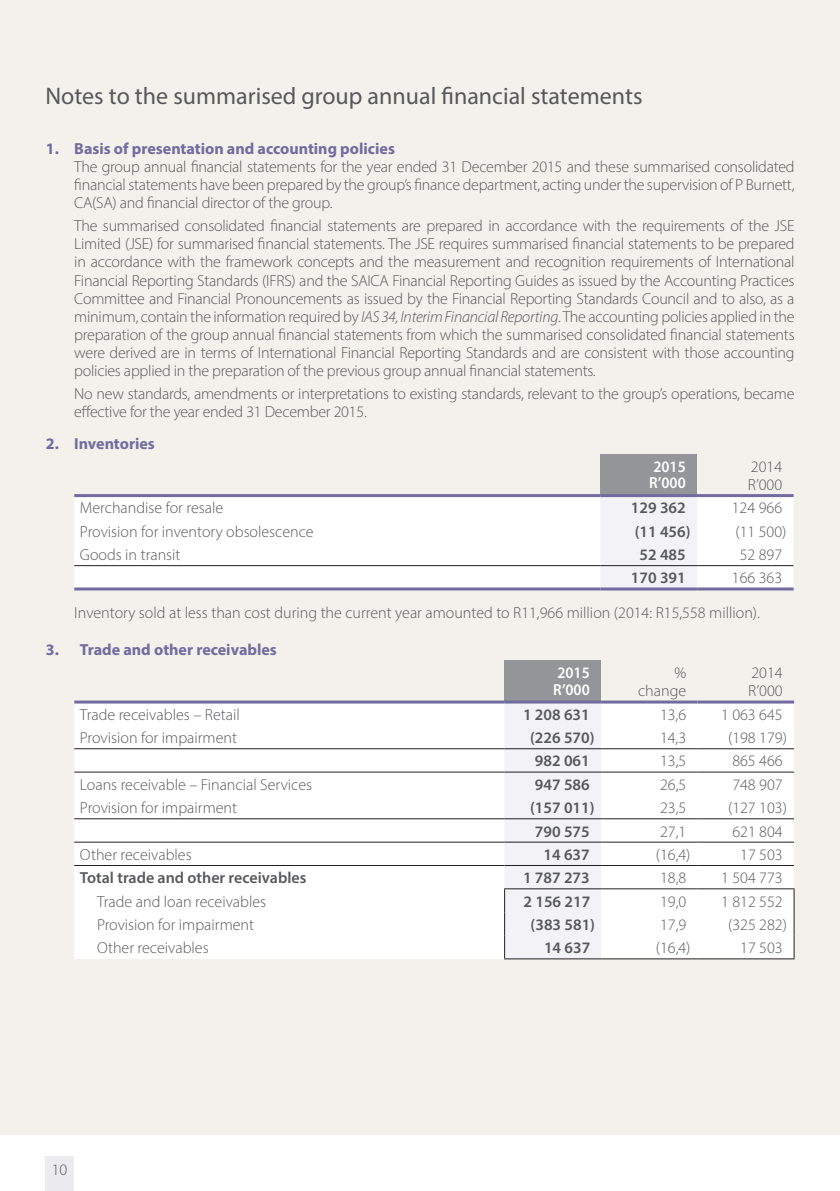
<style>
.page{position:relative;width:840px;height:1191px;background:#fff}
.page>*{position:absolute;margin:0;border:0;box-sizing:border-box;transform-origin:0 0}
.t1{font:24px "Myriad Pro";color:#57585a}
.t2{font:300 16px/18px "Myriad Pro";color:#57585a}
.t3{font:600 16px "Myriad Pro";color:#57585a}
.t4{font:700 16px "Myriad Pro";color:#716b9f}
.t5{font:600 16px/16.4px "Myriad Pro";color:#fff;scale:.94 1}
.s1{font-style:italic}
</style>
<div class="page">
<div style="left:45px;top:1157px;width:29px;height:34px;background:#ececee"></div>
<div style="left:0;top:0;width:839px;height:1134px;background:#f2f1eb"></div>
<div style="left:600px;top:454px;width:96px;height:41px;background:#939598"></div>
<div style="left:74px;top:497px;width:719px;height:90px;background:#fff"></div>
<div style="left:600px;top:497px;width:96px;height:90px;background:#f2f2f7"></div>
<hr style="left:74px;top:565px;width:526px;height:1px;background:#231f20">
<hr style="left:600px;top:565px;width:96px;height:1px;background:#231f20">
<hr style="left:696px;top:565px;width:97px;height:1px;background:#231f20">
<hr style="left:74px;top:494px;width:526px;height:3px;background:#716b9f">
<hr style="left:600px;top:494px;width:96px;height:3px;background:#716b9f">
<hr style="left:696px;top:494px;width:97px;height:3px;background:#716b9f">
<hr style="left:74px;top:587px;width:526px;height:3px;background:#716b9f">
<hr style="left:600px;top:587px;width:96px;height:3px;background:#716b9f">
<hr style="left:696px;top:587px;width:97px;height:3px;background:#716b9f">
<div style="left:504px;top:660px;width:96px;height:42px;background:#939598"></div>
<div style="left:74px;top:703px;width:719px;height:256px;background:#fff"></div>
<hr style="left:74px;top:865px;width:430px;height:1px;background:#231f20">
<hr style="left:600px;top:865px;width:97px;height:1px;background:#231f20">
<hr style="left:697px;top:865px;width:96px;height:1px;background:#231f20">
<hr style="left:600px;top:888px;width:97px;height:1px;background:#231f20">
<hr style="left:697px;top:888px;width:97px;height:1px;background:#231f20">
<div style="left:504px;top:703px;width:96px;height:255px;background:#f2f2f7"></div>
<svg style="left:793px;top:889px;width:1px;height:69px"></svg>
<hr style="left:504px;top:958px;width:96px;height:1px;background:#231f20">
<hr style="left:600px;top:958px;width:97px;height:1px;background:#231f20">
<hr style="left:697px;top:958px;width:97px;height:1px;background:#231f20">
<hr style="left:74px;top:700px;width:430px;height:3px;background:#716b9f">
<hr style="left:504px;top:700px;width:96px;height:3px;background:#716b9f">
<hr style="left:600px;top:700px;width:97px;height:3px;background:#716b9f">
<hr style="left:697px;top:700px;width:96px;height:3px;background:#716b9f">
<hr style="left:74px;top:748px;width:430px;height:1px;background:#231f20">
<hr style="left:504px;top:748px;width:96px;height:1px;background:#231f20">
<hr style="left:600px;top:748px;width:97px;height:1px;background:#231f20">
<hr style="left:697px;top:748px;width:96px;height:1px;background:#231f20">
<hr style="left:74px;top:771px;width:430px;height:1px;background:#231f20">
<hr style="left:504px;top:771px;width:96px;height:1px;background:#231f20">
<hr style="left:600px;top:771px;width:97px;height:1px;background:#231f20">
<hr style="left:697px;top:771px;width:96px;height:1px;background:#231f20">
<hr style="left:74px;top:818px;width:430px;height:1px;background:#231f20">
<hr style="left:504px;top:818px;width:96px;height:1px;background:#231f20">
<hr style="left:600px;top:818px;width:97px;height:1px;background:#231f20">
<hr style="left:697px;top:818px;width:96px;height:1px;background:#231f20">
<hr style="left:74px;top:841px;width:430px;height:1px;background:#231f20">
<hr style="left:504px;top:841px;width:96px;height:1px;background:#231f20">
<hr style="left:600px;top:841px;width:97px;height:1px;background:#231f20">
<hr style="left:697px;top:841px;width:96px;height:1px;background:#231f20">
<h1 class="t1" style="left:45px;top:82px;width:598px">Notes to the summarised group annual financial statements</h1>
<p class="t4" style="left:46px;top:138px;width:350px">1. Basis of presentation and accounting policies</p>
<p class="t2" style="left:74px;top:157px;width:721px;text-align:justify">The group annual financial statements for the year ended 31 December 2015 and these summarised consolidated financial statements have been prepared by the group’s finance department, acting under the supervision of P Burnett, CA(SA) and financial director of the group.</p>
<p class="t2" style="left:74px;top:217px;width:721px;text-align:justify">The summarised consolidated financial statements are prepared in accordance with the requirements of the JSE Limited (JSE) for summarised financial statements. The JSE requires summarised financial statements to be prepared in accordance with the framework concepts and the measurement and recognition requirements of International Financial Reporting Standards (IFRS) and the SAICA Financial Reporting Guides as issued by the Accounting Practices Committee and Financial Pronouncements as issued by the Financial Reporting Standards Council and to also, as a minimum, contain the information required by <span class="s1">IAS 34, Interim Financial Reporting</span>. The accounting policies applied in the preparation of the group annual financial statements from which the summarised consolidated financial statements were derived are in terms of International Financial Reporting Standards and are consistent with those accounting policies applied in the preparation of the previous group annual financial statements.</p>
<p class="t2" style="left:74px;top:385px;width:721px">No new standards, amendments or interpretations to existing standards, relevant to the group’s operations, became effective for the year ended 31 December 2015.</p>
<p class="t4" style="left:46px;top:433px;width:110px">2. Inventories</p>
<p class="t5" style="left:649px;top:458px;width:40px">2015<br>R’000</p>
<p class="t2" style="left:747px;top:457px;width:36px">2014<br>R’000</p>
<p class="t2" style="left:80px;top:499px;width:145px">Merchandise for resale</p>
<p class="t3" style="left:630px;top:498px;width:56px">129 362</p>
<p class="t2" style="left:731px;top:499px;width:52px">124 966</p>
<p class="t2" style="left:80px;top:522px;width:235px">Provision for inventory obsolescence</p>
<p class="t3" style="left:634px;top:521px;width:57px">(11 456)</p>
<p class="t2" style="left:735px;top:522px;width:53px">(11 500)</p>
<p class="t2" style="left:80px;top:545px;width:102px">Goods in transit</p>
<p class="t3" style="left:639px;top:544px;width:48px">52 485</p>
<p class="t2" style="left:739px;top:545px;width:44px">52 897</p>
<p class="t3" style="left:630px;top:568px;width:56px">170 391</p>
<p class="t2" style="left:74px;top:560px;width:709px;line-height:34.6px;text-indent:657px">166 363<br>Inventory sold at less than cost during the current year amounted to R11,966 million (2014: R15,558 million).</p>
<p class="t4" style="left:46px;top:639px;width:232px">3. Trade and other receivables</p>
<p class="t5" style="left:553px;top:664px;width:40px">2015<br>R’000</p>
<p class="t2" style="left:637px;top:664px;width:50px;text-align:right">% change</p>
<p class="t2" style="left:747px;top:664px;width:36px">2014<br>R’000</p>
<p class="t2" style="left:80px;top:705px;width:161px">Trade receivables – Retail</p>
<p class="t3" style="left:522px;top:704px;width:68px">1 208 631</p>
<p class="t2" style="left:659px;top:705px;width:28px">13,6</p>
<p class="t2" style="left:720px;top:705px;width:63px">1 063 645</p>
<p class="t2" style="left:80px;top:728px;width:158px">Provision for impairment</p>
<p class="t3" style="left:530px;top:727px;width:66px">(226 570)</p>
<p class="t2" style="left:659px;top:728px;width:28px">14,3</p>
<p class="t2" style="left:727px;top:728px;width:60px">(198 179)</p>
<p class="t3" style="left:534px;top:751px;width:56px">982 061</p>
<p class="t2" style="left:659px;top:752px;width:28px">13,5</p>
<p class="t2" style="left:732px;top:752px;width:52px">865 466</p>
<p class="t2" style="left:80px;top:775px;width:233px">Loans receivable – Financial Services</p>
<p class="t3" style="left:534px;top:774px;width:56px">947 586</p>
<p class="t2" style="left:659px;top:775px;width:28px">26,5</p>
<p class="t2" style="left:732px;top:775px;width:52px">748 907</p>
<p class="t2" style="left:80px;top:798px;width:158px">Provision for impairment</p>
<p class="t3" style="left:530px;top:797px;width:66px">(157 011)</p>
<p class="t2" style="left:659px;top:798px;width:28px">23,5</p>
<p class="t2" style="left:727px;top:798px;width:60px">(127 103)</p>
<p class="t3" style="left:534px;top:821px;width:56px">790 575</p>
<p class="t2" style="left:659px;top:822px;width:28px">27,1</p>
<p class="t2" style="left:732px;top:822px;width:52px">621 804</p>
<p class="t2" style="left:80px;top:845px;width:113px">Other receivables</p>
<p class="t3" style="left:543px;top:844px;width:48px">14 637</p>
<p class="t2" style="left:655px;top:845px;width:36px">(16,4)</p>
<p class="t2" style="left:739px;top:845px;width:44px">17 503</p>
<p class="t3" style="left:80px;top:867px;width:228px">Total trade and other receivables</p>
<p class="t3" style="left:522px;top:867px;width:68px">1 787 273</p>
<p class="t2" style="left:659px;top:868px;width:28px">18,8</p>
<p class="t2" style="left:720px;top:868px;width:63px">1 504 773</p>
<p class="t2" style="left:97px;top:892px;width:171px">Trade and loan receivables</p>
<p class="t3" style="left:523px;top:891px;width:68px">2 156 217</p>
<p class="t2" style="left:659px;top:892px;width:28px">19,0</p>
<p class="t2" style="left:720px;top:892px;width:63px">1 812 552</p>
<p class="t2" style="left:97px;top:915px;width:158px">Provision for impairment</p>
<p class="t3" style="left:530px;top:914px;width:66px">(383 581)</p>
<p class="t2" style="left:659px;top:915px;width:28px">17,9</p>
<p class="t2" style="left:727px;top:915px;width:60px">(325 282)</p>
<p class="t2" style="left:97px;top:938px;width:113px">Other receivables</p>
<p class="t3" style="left:543px;top:937px;width:48px">14 637</p>
<p class="t2" style="left:655px;top:938px;width:36px">(16,4)</p>
<p class="t2" style="left:739px;top:938px;width:44px">17 503</p>
<p class="t2" style="left:52px;top:1160px;width:17px">10</p>
</div>
